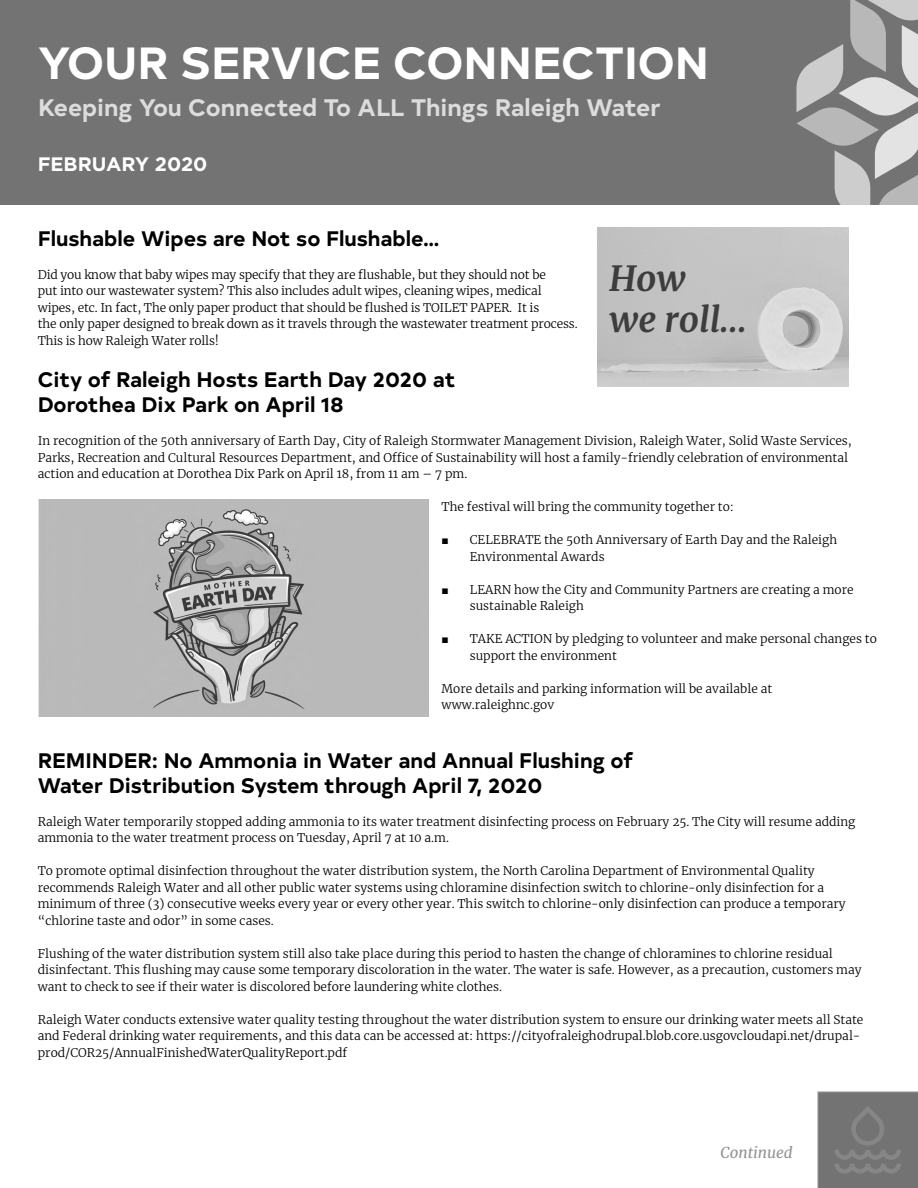
<style>
.page{position:relative;width:918px;height:1188px;background:#fff}
.page>*{position:absolute;margin:0;border:0;box-sizing:border-box;transform-origin:0 0}
.t1{font:700 45px "Typold";color:#fff}
.t2{font:italic 700 34.5px/41.4px "Merriweather";color:#3d3d3d}
.t3{font:700 23.85px "Typold";color:#dcdcdc}
.t4{font:700 21px/25.5px "Typold";color:#000}
.t5{font:700 19.5px "Gotham";color:#fff}
.t6{font:italic 15px "Merriweather";color:#949494}
.t7{font:300 12px/16.5px "Merriweather";color:#000}
.s1{font-family:"Arial";font-weight:400}
</style>
<div class="page">
<div style="left:0;top:0;width:918px;height:205px;background:#737373"></div>
<svg style="left:818px;top:1092px;width:100px;height:96px;background:#757575"></svg>
<svg style="left:796px;top:0;width:122px;height:205px"></svg>
<img style="left:38px;top:500px;width:390px;height:217px">
<img style="left:597px;top:228px;width:252px;height:158px">
<h1 class="t1" style="left:38px;top:26px;width:673px">YOUR SERVICE CONNECTION</h1>
<h3 class="t3" style="left:38px;top:88px;width:624px">Keeping You Connected To ALL Things Raleigh Water</h3>
<h3 class="t5" style="left:38px;top:151px;width:171px">FEBRUARY 2020</h3>
<h3 class="t4" style="left:38px;top:224px;width:403px">Flushable Wipes are Not so Flushable…</h3>
<p class="t7" style="left:38px;top:266px;width:541px">Did you know that baby wipes may specify that they are flushable, but they should not be<br>put into our wastewater system? This also includes adult wipes, cleaning wipes, medical wipes, etc. In fact, The only paper product that should be flushed is TOILET PAPER. It is<br>the only paper designed to break down as it travels through the wastewater treatment process.<br>This is how Raleigh Water rolls!</p>
<h3 class="t4" style="left:38px;top:365px;width:419px">City of Raleigh Hosts Earth Day 2020 at<br>Dorothea Dix Park on April 18</h3>
<p class="t7" style="left:38px;top:433px;width:816px">In recognition of the 50th anniversary of Earth Day, City of Raleigh Stormwater Management Division, Raleigh Water, Solid Waste Services,<br>Parks, Recreation and Cultural Resources Department, and Office of Sustainability will host a family-friendly celebration of environmental action and education at Dorothea Dix Park on April 18, from 11 am – 7 pm.</p>
<p class="t7" style="left:442px;top:499px;width:294px">The festival will bring the community together to:</p>
<p class="t7" style="left:470px;top:532px;width:369px;text-indent:-28px"><span class="s1">■</span> CELEBRATE the 50th Anniversary of Earth Day and the Raleigh<br>Environmental Awards</p>
<p class="t7" style="left:470px;top:581px;width:385px;text-indent:-28px"><span class="s1">■</span> LEARN how the City and Community Partners are creating a more sustainable Raleigh</p>
<p class="t7" style="left:470px;top:631px;width:409px;text-indent:-28px"><span class="s1">■</span> TAKE ACTION by pledging to volunteer and make personal changes to support the environment</p>
<p class="t7" style="left:442px;top:680px;width:332px">More details and parking information will be available at www.raleighnc.gov</p>
<h3 class="t4" style="left:38px;top:745px;width:597px">REMINDER: No Ammonia in Water and Annual Flushing of<br>Water Distribution System through April 7, 2020</h3>
<p class="t7" style="left:38px;top:813px;width:819px">Raleigh Water temporarily stopped adding ammonia to its water treatment disinfecting process on February 25. The City will resume adding ammonia to the water treatment process on Tuesday, April 7 at 10 a.m.</p>
<p class="t7" style="left:38px;top:862px;width:809px">To promote optimal disinfection throughout the water distribution system, the North Carolina Department of Environmental Quality recommends Raleigh Water and all other public water systems using chloramine disinfection switch to chlorine-only disinfection for a minimum of three (3) consecutive weeks every year or every other year. This switch to chlorine-only disinfection can produce a temporary “chlorine taste and odor” in some cases.</p>
<p class="t7" style="left:38px;top:945px;width:825px">Flushing of the water distribution system still also take place during this period to hasten the change of chloramines to chlorine residual disinfectant. This flushing may cause some temporary discoloration in the water. The water is safe. However, as a precaution, customers may want to check to see if their water is discolored before laundering white clothes.</p>
<p class="t7" style="left:38px;top:1011px;width:827px">Raleigh Water conducts extensive water quality testing throughout the water distribution system to ensure our drinking water meets all State and Federal drinking water requirements, and this data can be accessed at: https://cityofraleigh0drupal.blob.core.usgovcloudapi.net/drupal&shy;prod/COR25/AnnualFinishedWaterQualityReport.pdf</p>
<h2 class="t2" style="left:609px;top:257px;width:140px">How<br>we roll...</h2>
<p class="t6" style="left:721px;top:1142px;width:74px">Continued</p>
</div>
